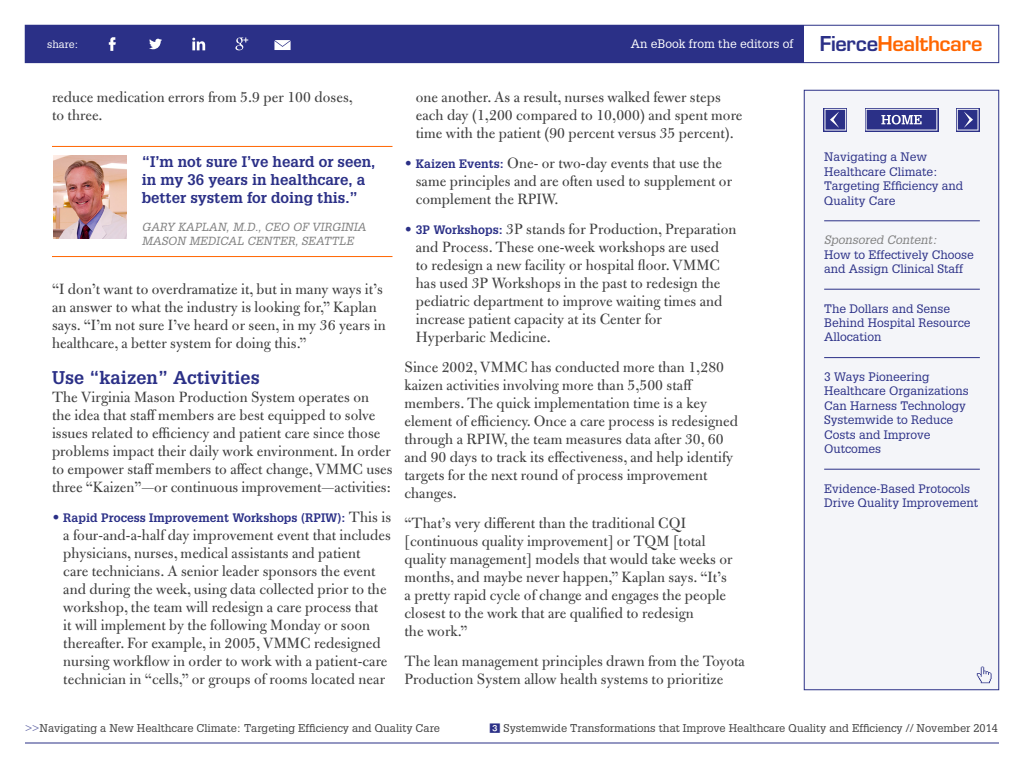
<style>
.page{position:relative;width:1024px;height:768px;background:#fff}
.page>*{position:absolute;margin:0;border:0;box-sizing:border-box;transform-origin:0 0}
.t1{font:600 20px "Eurostile LT Std";letter-spacing:-.015em;color:#f60}
.t2{font:700 18px "Glypha LT Std";letter-spacing:.005em;color:#2b3087}
.t3{font:16px/18px "Bulmer MT Std";letter-spacing:.005em;color:#404040}
.t4{font:700 15px/18px "Glypha LT Std";color:#2b3087}
.t5{font:12px/14.4px "Glypha LT Std";color:#2b3087}
.t6{font:700 12px "Glypha LT Std";letter-spacing:.005em;color:#2b3087}
.t7{font:12px "Glypha LT Std";color:#fff}
.t8{font:italic 12px "Glypha LT Std";color:#808080}
.t9{font:italic 11.5px/13.8px "Glypha LT Std";color:#808080}
.t10{font:11px "Glypha LT Std";color:#404040}
.t11{font:10.5px "Glypha LT Std";color:#fff}
.s1{color:#2b3087}
.s2{font-family:"Glypha LT Std";font-weight:700;font-size:12px;color:#2b3087}
.s3{font-family:"Bulmer MT Std";font-weight:400;font-size:16px}
.s4{font-family:"Bulmer MT Std";font-weight:400;font-size:16px;color:#404040}
.s5{color:#6064a5}
</style>
<div class="page">
<hr style="left:25px;top:742px;width:974px;height:2px;background:#2b3087">
<div style="left:804px;top:90px;width:195px;height:600px;background:#f4f5f9;border:1px solid #2b3087"></div>
<svg style="left:956px;top:108px;width:23px;height:23px"></svg>
<svg style="left:957px;top:109px;width:22px;height:22px"></svg>
<svg style="left:824px;top:108px;width:23px;height:23px"></svg>
<svg style="left:824px;top:109px;width:22px;height:22px"></svg>
<svg style="left:865px;top:108px;width:73px;height:23px"></svg>
<svg style="left:866px;top:109px;width:71px;height:22px;background:#595da1"></svg>
<hr style="left:824px;top:221px;width:156px;height:1px;background:#2b3087">
<hr style="left:824px;top:289px;width:156px;height:1px;background:#2b3087">
<hr style="left:824px;top:357px;width:156px;height:1px;background:#2b3087">
<hr style="left:824px;top:469px;width:156px;height:1px;background:#2b3087">
<svg style="left:977px;top:667px;width:15px;height:16px"></svg>
<div style="left:25px;top:25px;width:974px;height:38px;background:#fff;border:1px solid #2b3087"></div>
<div style="left:25px;top:25px;width:779px;height:38px;background:#2b3087"></div>
<svg style="left:274px;top:40px;width:17px;height:10px"></svg>
<svg style="left:109px;top:37px;width:7px;height:14px"></svg>
<svg style="left:149px;top:39px;width:13px;height:10px"></svg>
<svg style="left:192px;top:38px;width:13px;height:12px"></svg>
<svg style="left:235px;top:38px;width:13px;height:12px"></svg>
<hr style="left:52px;top:146px;width:340px;height:1px;background:#f60">
<hr style="left:52px;top:256px;width:340px;height:1px;background:#f60">
<img style="left:53px;top:156px;width:74px;height:83px">
<p class="t11" style="left:47px;top:38px;width:33px">share:</p>
<p class="t7" style="left:631px;top:37px;width:164px">An eBook from the editors of</p>
<p class="t1" style="left:820px;top:32px;width:164px"><span class="s1">Fierce</span>Healthcare</p>
<p class="t3" style="left:52px;top:88px;width:302px">reduce medication errors from 5.9 per 100 doses, to three.</p>
<p class="t3" style="left:416px;top:88px;width:328px">one another. As a result, nurses walked fewer steps each day (1,200 compared to 10,000) and spent more time with the patient (90 percent versus 35 percent).</p>
<p class="t3" style="left:416px;top:154px;width:318px;text-indent:-11px"><span class="s1">•</span> <span class="s2">Kaizen Events:</span> One- or two-day events that use the same principles and are often used to supplement or complement the RPIW.</p>
<p class="t3" style="left:416px;top:220px;width:322px;text-indent:-11px"><span class="s1">•</span> <span class="s2">3P Workshops:</span> 3P stands for Production, Preparation and Process. These one-week workshops are used<br>to redesign a new facility or hospital floor. VMMC has used 3P Workshops in the past to redesign the pediatric department to improve waiting times and increase patient capacity at its Center for<br>Hyperbaric Medicine.</p>
<p class="t3" style="left:405px;top:358px;width:335px">Since 2002, VMMC has conducted more than 1,280 kaizen activities involving more than 5,500 staff members. The quick implementation time is a key element of efficiency. Once a care process is redesigned through a RPIW, the team measures data after 30, 60 and 90 days to track its effectiveness, and help identify targets for the next round of process improvement changes.</p>
<p class="t3" style="left:405px;top:514px;width:330px">“That’s very different than the traditional CQI [continuous quality improvement] or TQM [total quality management] models that would take weeks or months, and maybe never happen,” Kaplan says. “It’s a pretty rapid cycle of change and engages the people closest to the work that are qualified to redesign<br>the work.”</p>
<p class="t3" style="left:405px;top:652px;width:342px">The lean management principles drawn from the Toyota<br>Production System allow health systems to prioritize</p>
<p class="t5" style="left:824px;top:150px;width:140px">Navigating a New<br>Healthcare Climate:<br>Targeting Efficiency and<br>Quality Care</p>
<p class="t8" style="left:824px;top:233px;width:114px">Sponsored Content:</p>
<p class="t5" style="left:824px;top:247px;width:151px">How to Effectively Choose and Assign Clinical Staff</p>
<p class="t5" style="left:824px;top:301px;width:148px">The Dollars and Sense<br>Behind Hospital Resource<br>Allocation</p>
<p class="t5" style="left:824px;top:369px;width:146px">3 Ways Pioneering<br>Healthcare Organizations<br>Can Harness Technology<br>Systemwide to Reduce<br>Costs and Improve<br>Outcomes</p>
<p class="t5" style="left:824px;top:481px;width:156px">Evidence-Based Protocols<br>Drive Quality Improvement</p>
<p class="t4" style="left:142px;top:152px;width:235px">“I’m not sure I’ve heard or seen, in my 36 years in healthcare, a better system for doing this.”</p>
<p class="t9" style="left:142px;top:221px;width:226px">GARY KAPLAN, M.D., CEO OF VIRGINIA<br>MASON MEDICAL CENTER, SEATTLE</p>
<p class="t3" style="left:52px;top:280px;width:335px">“I don’t want to overdramatize it, but in many ways it’s an answer to what the industry is looking for,” Kaplan says. “I’m not sure I’ve heard or seen, in my 36 years in healthcare, a better system for doing this.”</p>
<p class="t2" style="left:52px;top:366px;width:209px">Use “kaizen” Activities</p>
<p class="t3" style="left:52px;top:388px;width:342px">The Virginia Mason Production System operates on<br>the idea that staff members are best equipped to solve issues related to efficiency and patient care since those problems impact their daily work environment. In order to empower staff members to affect change, VMMC uses three “Kaizen”—or continuous improvement—activities:</p>
<p class="t6" style="left:52px;top:510px;width:341px"><span class="s3">•</span> Rapid Process Improvement Workshops (RPIW): <span class="s4">This is</span></p>
<p class="t3" style="left:63px;top:526px;width:329px">a four-and-a-half day improvement event that includes physicians, nurses, medical assistants and patient<br>care technicians. A senior leader sponsors the event and during the week, using data collected prior to the workshop, the team will redesign a care process that<br>it will implement by the following Monday or soon thereafter. For example, in 2005, VMMC redesigned nursing workflow in order to work with a patient-care technician in “cells,” or groups of rooms located near</p>
<p class="t10" style="left:25px;top:721px;width:417px"><span class="s5">&gt;&gt;</span>Navigating a New Healthcare Climate: Targeting Efficiency and Quality Care</p>
<p class="t10" style="left:504px;top:722px;width:496px">Systemwide Transformations that Improve Healthcare Quality and Efficiency // November 2014</p>
</div>
